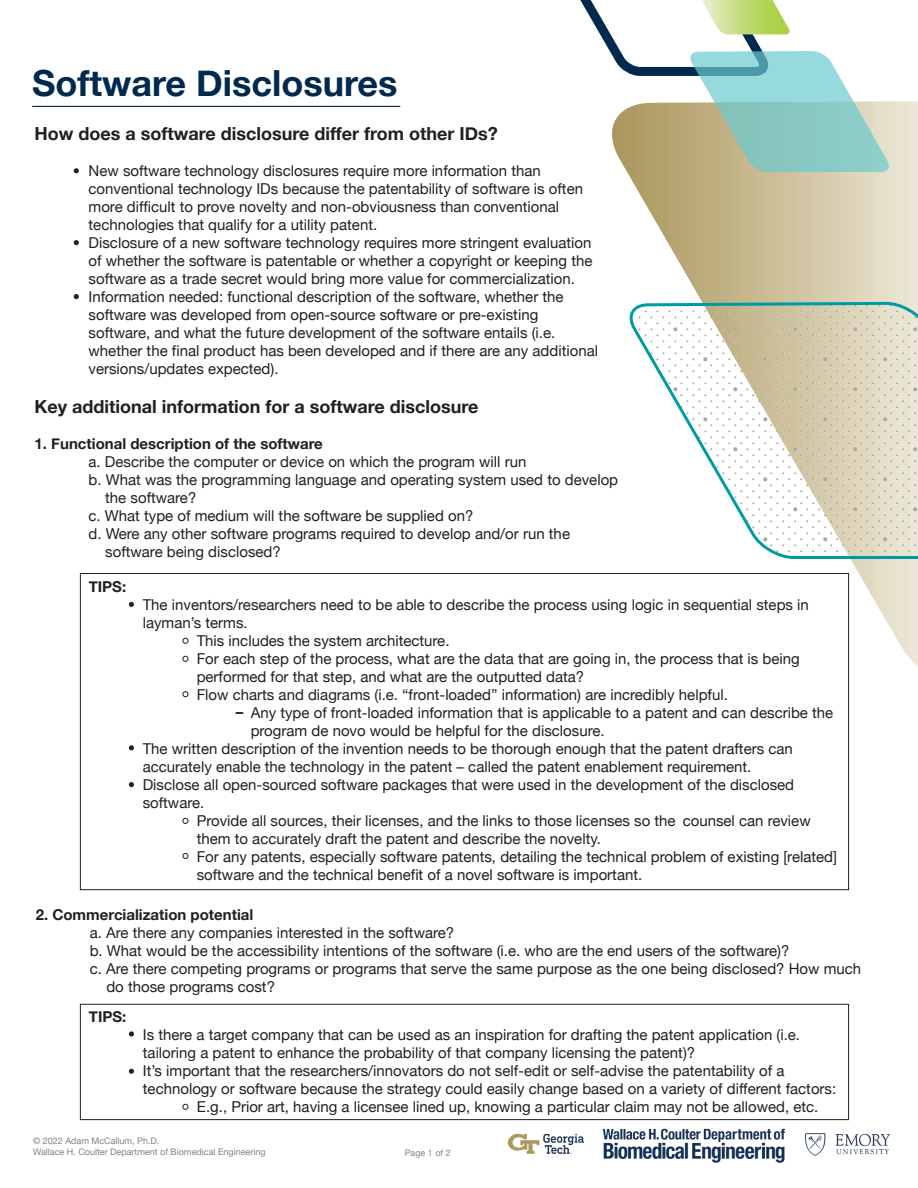
<style>
.page{position:relative;width:918px;height:1188px;background:#fff}
.page>*{position:absolute;margin:0;border:0;box-sizing:border-box;transform-origin:0 0}
.t1{font:700 36px "Helvetica Neue";color:#00294e}
.t2{font:700 18px "Helvetica Neue";color:#231f20}
.t3{font:15px/18px "Helvetica Neue";color:#231f20}
.t4{font:700 15px "Helvetica Neue";color:#231f20}
.t5{font:9px/10.8px "Helvetica Neue";color:#808285}
</style>
<div class="page">
<svg style="left:627px;top:101px;width:291px;height:566px"></svg>
<svg style="left:580px;top:0;width:309px;height:172px"></svg>
<svg style="left:627px;top:302px;width:291px;height:259px"></svg>
<img style="left:507px;top:1128px;width:383px;height:35px">
<hr style="left:32px;top:106px;width:368px;height:1px;background:#00294e">
<div style="left:80px;top:1004px;width:769px;height:116px;border:1px solid #231f20"></div>
<svg style="left:74px;top:168px;width:5px;height:5px"></svg>
<svg style="left:74px;top:240px;width:5px;height:5px"></svg>
<svg style="left:74px;top:294px;width:5px;height:5px"></svg>
<svg style="left:129px;top:602px;width:5px;height:5px"></svg>
<svg style="left:183px;top:638px;width:5px;height:6px"></svg>
<svg style="left:183px;top:656px;width:5px;height:6px"></svg>
<svg style="left:183px;top:691px;width:5px;height:6px"></svg>
<svg style="left:183px;top:818px;width:5px;height:6px"></svg>
<svg style="left:183px;top:853px;width:5px;height:6px"></svg>
<svg style="left:129px;top:745px;width:5px;height:5px"></svg>
<svg style="left:129px;top:782px;width:5px;height:5px"></svg>
<svg style="left:129px;top:1031px;width:5px;height:5px"></svg>
<svg style="left:129px;top:1069px;width:5px;height:5px"></svg>
<svg style="left:183px;top:1104px;width:5px;height:6px"></svg>
<h1 class="t1" style="left:32px;top:55px;width:367px">Software Disclosures</h1>
<p class="t2" style="left:35px;top:119px;width:465px">How does a software disclosure differ from other IDs?</p>
<p class="t3" style="left:89px;top:162px;width:511px">New software technology disclosures require more information than conventional technology IDs because the patentability of software is often more difficult to prove novelty and non-obviousness than conventional technologies that qualify for a utility patent.<br>Disclosure of a new software technology requires more stringent evaluation of whether the software is patentable or whether a copyright or keeping the software as a trade secret would bring more value for commercialization.<br>Information needed: functional description of the software, whether the software was developed from open-source software or pre-existing software, and what the future development of the software entails (i.e. whether the final product has been developed and if there are any additional versions/updates expected).</p>
<p class="t2" style="left:35px;top:393px;width:445px">Key additional information for a software disclosure</p>
<p class="t4" style="left:35px;top:432px;width:290px">1. Functional description of the software</p>
<p class="t3" style="left:89px;top:454px;width:439px">a. Describe the computer or device on which the program will run</p>
<p class="t3" style="left:89px;top:472px;width:531px">b. What was the programming language and operating system used to develop</p>
<p class="t3" style="left:105px;top:490px;width:93px">the software?</p>
<p class="t3" style="left:89px;top:508px;width:386px">c. What type of medium will the software be supplied on?</p>
<p class="t3" style="left:89px;top:526px;width:483px">d. Were any other software programs required to develop and/or run the</p>
<p class="t3" style="left:105px;top:544px;width:177px">software being disclosed?</p>
<p class="t4" style="left:89px;top:575px;width:39px">TIPS:</p>
<p class="t3" style="left:143px;top:596px;width:668px">The inventors/researchers need to be able to describe the process using logic in sequential steps in</p>
<p class="t3" style="left:143px;top:614px;width:107px">layman’s terms.</p>
<p class="t3" style="left:197px;top:632px;width:254px">This includes the system architecture.</p>
<p class="t3" style="left:197px;top:650px;width:605px">For each step of the process, what are the data that are going in, the process that is being</p>
<p class="t3" style="left:197px;top:668px;width:389px">performed for that step, and what are the outputted data?</p>
<p class="t3" style="left:197px;top:686px;width:533px">Flow charts and diagrams (i.e. “front-loaded” information) are incredibly helpful.</p>
<p class="t3" style="left:251px;top:704px;width:584px">Any type of front-loaded information that is applicable to a patent and can describe the</p>
<p class="t3" style="left:251px;top:722px;width:355px">program de novo would be helpful for the disclosure.</p>
<p class="t3" style="left:143px;top:740px;width:652px">The written description of the invention needs to be thorough enough that the patent drafters can</p>
<p class="t3" style="left:143px;top:758px;width:610px">accurately enable the technology in the patent – called the patent enablement requirement.</p>
<p class="t3" style="left:143px;top:776px;width:653px">Disclose all open-sourced software packages that were used in the development of the disclosed</p>
<p class="t3" style="left:143px;top:794px;width:63px">software.</p>
<p class="t3" style="left:197px;top:812px;width:616px">Provide all sources, their licenses, and the links to those licenses so the counsel can review</p>
<p class="t3" style="left:197px;top:830px;width:406px">them to accurately draft the patent and describe the novelty.</p>
<p class="t3" style="left:197px;top:848px;width:642px">For any patents, especially software patents, detailing the technical problem of existing [related]</p>
<p class="t3" style="left:197px;top:866px;width:447px">software and the technical benefit of a novel software is important.</p>
<p class="t4" style="left:236px;top:699px;width:9px">–</p>
<p class="t4" style="left:36px;top:903px;width:219px">2. Commercialization potential</p>
<p class="t3" style="left:90px;top:925px;width:366px">a. Are there any companies interested in the software?</p>
<p class="t3" style="left:90px;top:943px;width:701px">b. What would be the accessibility intentions of the software (i.e. who are the end users of the software)?</p>
<p class="t3" style="left:90px;top:961px;width:773px">c. Are there competing programs or programs that serve the same purpose as the one being disclosed? How much</p>
<p class="t3" style="left:106px;top:979px;width:170px">do those programs cost?</p>
<p class="t4" style="left:89px;top:1005px;width:39px">TIPS:</p>
<p class="t3" style="left:143px;top:1026px;width:659px">Is there a target company that can be used as an inspiration for drafting the patent application (i.e.</p>
<p class="t3" style="left:143px;top:1044px;width:554px">tailoring a patent to enhance the probability of that company licensing the patent)?</p>
<p class="t3" style="left:143px;top:1062px;width:643px">It’s important that the researchers/innovators do not self-edit or self-advise the patentability of a</p>
<p class="t3" style="left:143px;top:1080px;width:695px">technology or software because the strategy could easily change based on a variety of different factors:</p>
<p class="t3" style="left:197px;top:1098px;width:623px">E.g., Prior art, having a licensee lined up, knowing a particular claim may not be allowed, etc.</p>
<p class="t5" style="left:33px;top:1136px;width:234px">© 2022 Adam McCallum, Ph.D.<br>Wallace H. Coulter Department of Biomedical Engineering</p>
<p class="t5" style="left:405px;top:1148px;width:48px">Page 1 of 2</p>
</div>
